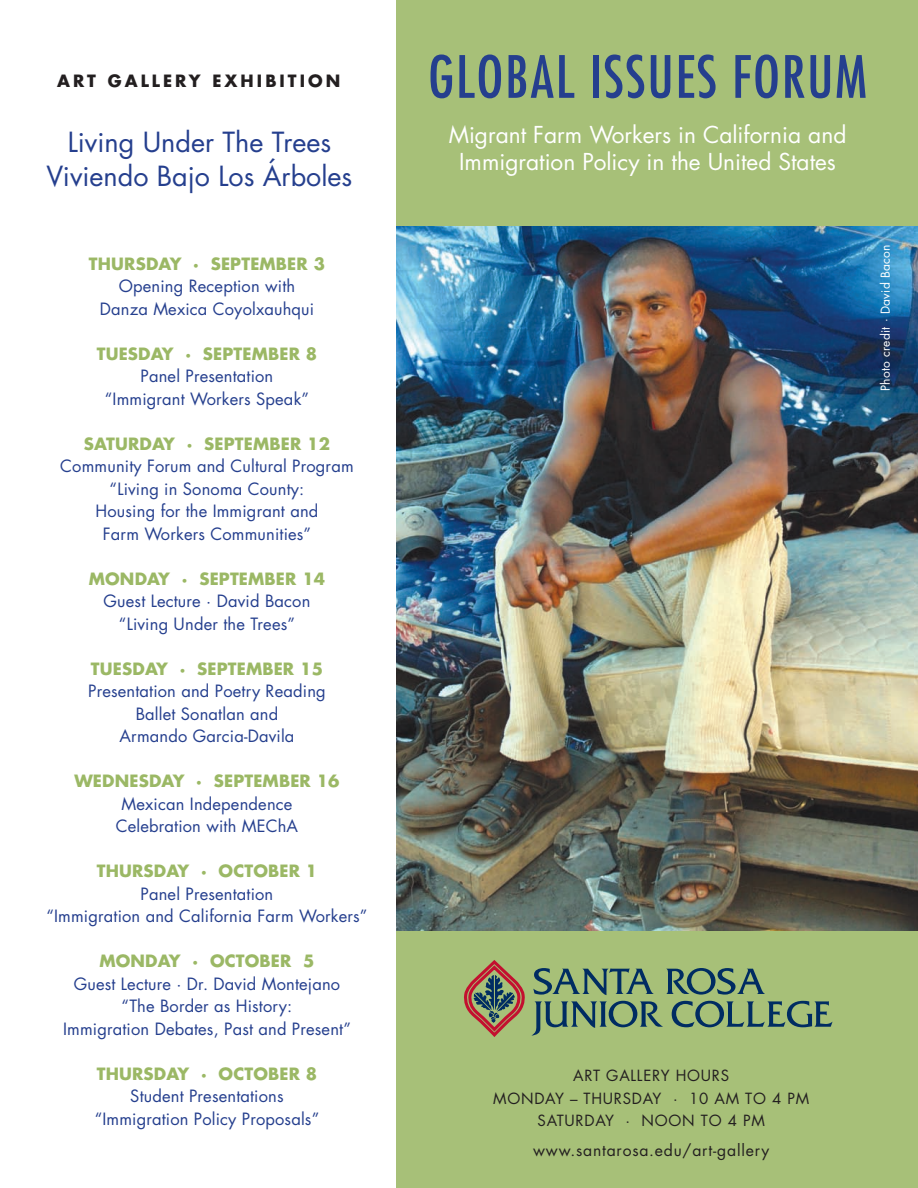
<style>
.page{position:relative;width:918px;height:1188px;background:#fff}
.page>*{position:absolute;margin:0;border:0;box-sizing:border-box;transform-origin:0 0}
.t1{font:condensed 56.7px "Futura";letter-spacing:.03em;color:#253f8e}
.t2{font:27px "Futura";color:#253f8e}
.t3{font:22.65px "Futura";color:#fff}
.t4{font:16.5px/22.5px "Futura";letter-spacing:.01em;color:#253f8e;text-align:center}
.t5{font:700 16.5px/22.5px "Futura";letter-spacing:.01em;color:#9bb865;text-align:center}
.t6{font:700 16.5px "Futura";letter-spacing:.185em;color:#231f20}
.t7{font:15.75px "Futura";letter-spacing:.05em;color:#231f20}
.t8{font:15px "Futura";letter-spacing:.05em;color:#231f20}
.t9{font:12px "Futura";letter-spacing:.025em;color:#fff}
.s1{font-weight:700;color:#9bb865}
.s2{font-weight:400;color:#253f8e}
</style>
<div class="page">
<div style="left:396px;top:0;width:522px;height:1188px;background:#a7c078"></div>
<img style="left:396px;top:226px;width:522px;height:705px">
<svg style="left:464px;top:960px;width:369px;height:76px"></svg>
<p class="t6" style="left:57px;top:69px;width:285px">ART GALLERY EXHIBITION</p>
<p class="t2" style="left:68px;top:123px;width:265px">Living Under The Trees</p>
<p class="t2" style="left:47px;top:157px;width:307px">Viviendo Bajo Los Árboles</p>
<p class="t4" style="left:89px;top:252px;width:238px"><span class="s1">THURSDAY · SEPTEMBER 3<br></span>Opening Reception with<br>Danza Mexica Coyolxauhqui</p>
<p class="t4" style="left:97px;top:342px;width:222px"><span class="s1">TUESDAY · SEPTEMBER 8<br></span>Panel Presentation<br>“Immigrant Workers Speak”</p>
<p class="t4" style="left:60px;top:432px;width:295px"><span class="s1">SATURDAY · SEPTEMBER 12<br></span>Community Forum and Cultural Program “Living in Sonoma County:<br>Housing for the Immigrant and<br>Farm Workers Communities”</p>
<p class="t4" style="left:89px;top:567px;width:238px"><span class="s1">MONDAY · SEPTEMBER 14<br></span>Guest Lecture · David Bacon “Living Under the Trees”</p>
<p class="t5" style="left:91px;top:657px;width:234px">TUESDAY · SEPTEMBER 15</p>
<p class="t4" style="left:88px;top:680px;width:239px">Presentation and Poetry Reading<br>Ballet Sonatlan and</p>
<p class="t4" style="left:120px;top:725px;width:176px">Armando Garcia-Davila</p>
<p class="t5" style="left:74px;top:769px;width:267px">WEDNESDAY · SEPTEMBER 16<br><span class="s2">Mexican Independence</span></p>
<p class="t4" style="left:116px;top:815px;width:184px">Celebration with MEChA</p>
<p class="t4" style="left:47px;top:860px;width:323px"><span class="s1">THURSDAY · OCTOBER 1<br></span>Panel Presentation<br>“Immigration and California Farm Workers”</p>
<p class="t5" style="left:99px;top:949px;width:217px">MONDAY · OCTOBER 5</p>
<p class="t4" style="left:74px;top:972px;width:268px">Guest Lecture · Dr. David Montejano</p>
<p class="t4" style="left:122px;top:995px;width:172px">“The Border as History:</p>
<p class="t4" style="left:63px;top:1017px;width:289px">Immigration Debates, Past and Present”</p>
<p class="t5" style="left:97px;top:1062px;width:222px">THURSDAY · OCTOBER 8</p>
<p class="t4" style="left:130px;top:1085px;width:155px">Student Presentations</p>
<p class="t4" style="left:95px;top:1107px;width:226px">“Immigration Policy Proposals”</p>
<p class="t1" style="left:428px;top:41px;width:440px">GLOBAL ISSUES FORUM</p>
<p class="t3" style="left:449px;top:119px;width:399px">Migrant Farm Workers in California and</p>
<p class="t3" style="left:459px;top:146px;width:378px">Immigration Policy in the United States</p>
<p class="t9" style="left:877px;top:391px;width:148px;rotate:-90deg">Photo credit · David Bacon</p>
<p class="t8" style="left:573px;top:1065px;width:157px">ART GALLERY HOURS</p>
<p class="t8" style="left:493px;top:1088px;width:317px">MONDAY – THURSDAY · 10 AM TO 4 PM</p>
<p class="t8" style="left:538px;top:1110px;width:229px">SATURDAY · NOON TO 4 PM</p>
<p class="t7" style="left:533px;top:1139px;width:238px">www.santarosa.edu/art-gallery</p>
</div>
